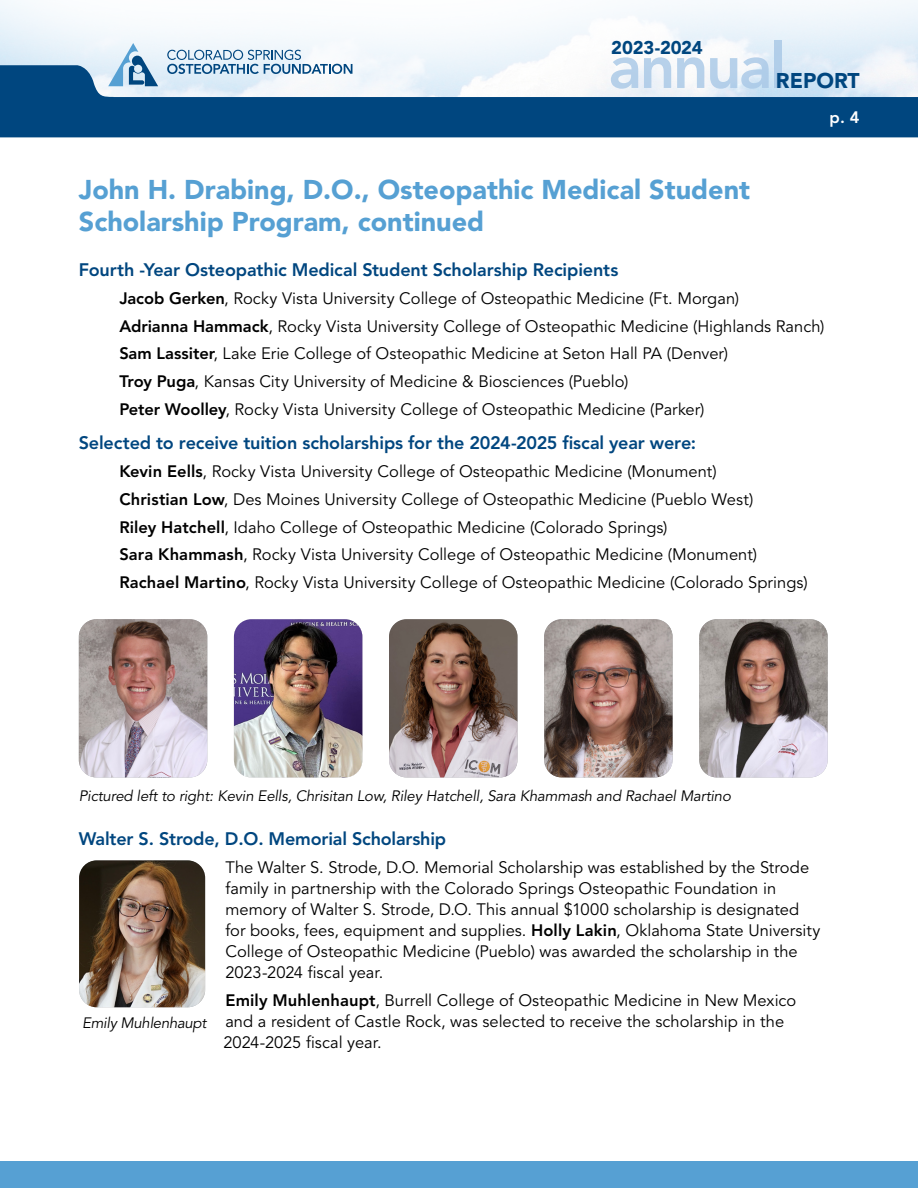
<style>
.page{position:relative;width:918px;height:1188px;background:#fff}
.page>*{position:absolute;margin:0;border:0;box-sizing:border-box;transform-origin:0 0}
.t1{font:800 62.25px "Avenir";letter-spacing:-.04em;color:#a7c7e6}
.t2{font:900 27px/32.4px "Avenir";color:#56a0d3}
.t3{font:900 21.15px "Avenir";color:#00467f}
.t4{font:900 18.45px "Avenir";letter-spacing:-.005em;color:#00467f}
.t5{font:800 18px "Avenir";letter-spacing:-.01em;color:#00467f}
.t6{font:16.5px/27.8px "Avenir";color:#000}
.t7{font:800 16.5px "Avenir";color:#fff}
.t8{font:italic 15px "Avenir";letter-spacing:-.01em;color:#000}
.s1{font-weight:800}
</style>
<div class="page">
<svg style="left:0;top:65px;width:918px;height:72px;fill:#00467f"></svg>
<svg style="left:108px;top:43px;width:50px;height:43px;background:#a7c5dd"></svg>
<svg style="left:167px;top:50px;width:185px;height:24px"></svg>
<div style="left:0;top:1161px;width:918px;height:27px;background:#56a0d3"></div>
<img style="left:79px;top:619px;width:128px;height:158px">
<img style="left:234px;top:619px;width:128px;height:158px">
<img style="left:389px;top:619px;width:129px;height:158px">
<img style="left:544px;top:619px;width:129px;height:158px">
<img style="left:699px;top:619px;width:129px;height:158px">
<img style="left:79px;top:860px;width:126px;height:147px">
<h1 class="t1" style="left:609px;top:30px;width:179px">annual</h1>
<p class="t4" style="left:611px;top:37px;width:93px">2023-2024</p>
<p class="t3" style="left:776px;top:68px;width:85px">REPORT</p>
<p class="t7" style="left:830px;top:107px;width:31px">p. 4</p>
<h2 class="t2" style="left:79px;top:173px;width:673px">John H. Drabing, D.O., Osteopathic Medical Student<br>Scholarship Program, continued</h2>
<p class="t5" style="left:79px;top:259px;width:541px">Fourth -Year Osteopathic Medical Student Scholarship Recipients</p>
<p class="t6" style="left:119px;top:285px;width:707px"><span class="s1">Jacob Gerken</span>, Rocky Vista University College of Osteopathic Medicine (Ft. Morgan)<br><span class="s1">Adrianna Hammack</span>, Rocky Vista University College of Osteopathic Medicine (Highlands Ranch)<br><span class="s1">Sam Lassiter</span>, Lake Erie College of Osteopathic Medicine at Seton Hall PA (Denver)<br><span class="s1">Troy Puga</span>, Kansas City University of Medicine &amp; Biosciences (Pueblo)<br><span class="s1">Peter Woolley</span>, Rocky Vista University College of Osteopathic Medicine (Parker)</p>
<p class="t5" style="left:79px;top:433px;width:619px">Selected to receive tuition scholarships for the 2024-2025 fiscal year were:</p>
<p class="t6" style="left:119px;top:458px;width:690px"><span class="s1">Kevin Eells</span>, Rocky Vista University College of Osteopathic Medicine (Monument)<br><span class="s1">Christian Low</span>, Des Moines University College of Osteopathic Medicine (Pueblo West)<br><span class="s1">Riley Hatchell</span>, Idaho College of Osteopathic Medicine (Colorado Springs)<br><span class="s1">Sara Khammash</span>, Rocky Vista University College of Osteopathic Medicine (Monument)<br><span class="s1">Rachael Martino</span>, Rocky Vista University College of Osteopathic Medicine (Colorado Springs)</p>
<p class="t8" style="left:79px;top:787px;width:654px">Pictured left to right: Kevin Eells, Chrisitan Low, Riley Hatchell, Sara Khammash and Rachael Martino</p>
<p class="t5" style="left:79px;top:828px;width:369px">Walter S. Strode, D.O. Memorial Scholarship</p>
<p class="t6" style="left:225px;top:857px;width:597px;line-height:21px">The Walter S. Strode, D.O. Memorial Scholarship was established by the Strode family in partnership with the Colorado Springs Osteopathic Foundation in memory of Walter S. Strode, D.O. This annual $1000 scholarship is designated for books, fees, equipment and supplies. <span class="s1">Holly Lakin</span>, Oklahoma State University College of Osteopathic Medicine (Pueblo) was awarded the scholarship in the 2023-2024 fiscal year.</p>
<p class="t6" style="left:224px;top:990px;width:574px;line-height:21px"><span class="s1">Emily Muhlenhaupt</span>, Burrell College of Osteopathic Medicine in New Mexico and a resident of Castle Rock, was selected to receive the scholarship in the<br>2024-2025 fiscal year.</p>
<p class="t8" style="left:82px;top:1014px;width:126px">Emily Muhlenhaupt</p>
</div>
